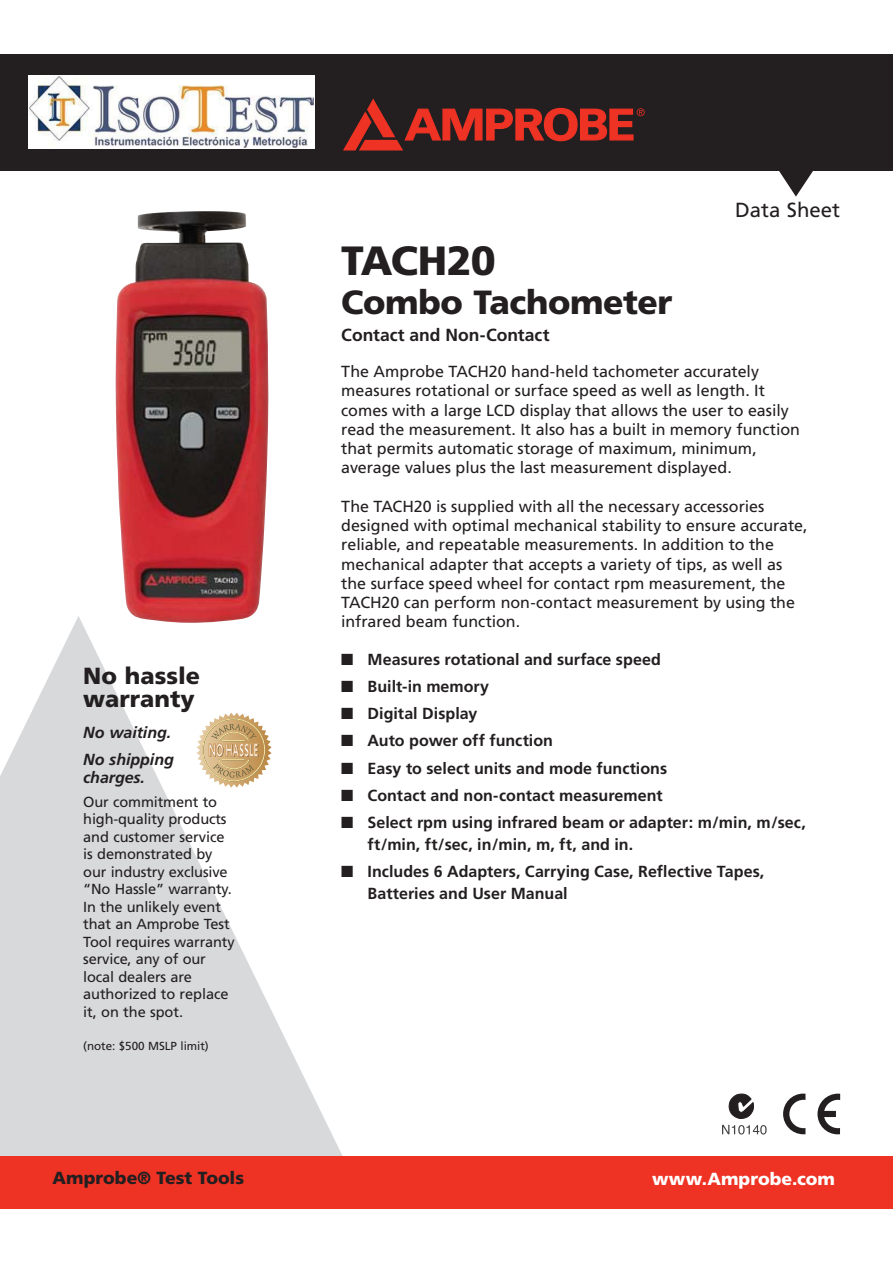
<style>
.page{position:relative;width:893px;height:1263px;background:#fff}
.page>*{position:absolute;margin:0;border:0;box-sizing:border-box;transform-origin:0 0}
.t1{font:900 40.8px "Frutiger";letter-spacing:-.025em;color:#231f20}
.t2{font:900 33.6px "Frutiger";letter-spacing:-.015em;color:#231f20}
.t3{font:900 23.4px/23.4px "Frutiger";color:#231f20}
.t4{font:20.4px "Frutiger";color:#231f20}
.t5{font:700 17.55px "Frutiger";color:#231f20}
.t6{font:900 17.55px "Frutiger";color:#231f20}
.t7{font:900 17.55px "Frutiger";letter-spacing:.005em;color:#fff}
.t8{font:16.05px/19.2px "Frutiger";color:#231f20}
.t9{font:700 16.05px/21.9px "Frutiger";color:#231f20}
.t10{font:italic 700 16.05px/27.8px "Frutiger";letter-spacing:-.005em;color:#231f20}
.t11{font:14.55px/17.5px "Frutiger";letter-spacing:-.01em;color:#231f20}
.t12{font:11.7px "Frutiger";letter-spacing:-.005em;color:#231f20}
</style>
<div class="page">
<svg style="left:0;top:616px;width:343px;height:540px;fill:#d8d9db"></svg>
<div style="left:0;top:54px;width:893px;height:117px;background:#231f20"></div>
<div style="left:0;top:1156px;width:893px;height:53px;background:#ee3224"></div>
<svg style="left:343px;top:99px;width:302px;height:52px"></svg>
<svg style="left:779px;top:171px;width:34px;height:26px"></svg>
<svg style="left:196px;top:713px;width:76px;height:75px"></svg>
<svg style="left:817px;top:1094px;width:23px;height:40px"></svg>
<svg style="left:783px;top:1094px;width:22px;height:40px"></svg>
<svg style="left:722px;top:1094px;width:44px;height:41px"></svg>
<img style="left:116px;top:211px;width:152px;height:412px">
<img style="left:28px;top:76px;width:287px;height:72px">
<h3 class="t3" style="left:83px;top:666px;width:118px">No hassle warranty</h3>
<p class="t10" style="left:83px;top:719px;width:92px">No waiting.<br>No shipping</p>
<p class="t10" style="left:83px;top:765px;width:63px">charges.</p>
<p class="t11" style="left:83px;top:794px;width:153px">Our commitment to high-quality products and customer service is demonstrated by our industry exclusive “No Hassle” warranty.<br>In the unlikely event that an Amprobe Test<br>Tool requires warranty service, any of our local dealers are authorized to replace it, on the spot.</p>
<p class="t12" style="left:83px;top:1042px;width:127px">(note: $500 MSLP limit)</p>
<p class="t4" style="left:735px;top:202px;width:106px">Data Sheet</p>
<h1 class="t1" style="left:341px;top:244px;width:156px">TACH20</h1>
<h2 class="t2" style="left:341px;top:289px;width:333px">Combo Tachometer</h2>
<p class="t5" style="left:341px;top:327px;width:210px">Contact and Non-Contact</p>
<p class="t8" style="left:341px;top:363px;width:460px">The Amprobe TACH20 hand-held tachometer accurately measures rotational or surface speed as well as length. It comes with a large LCD display that allows the user to easily read the measurement. It also has a built in memory function that permits automatic storage of maximum, minimum, average values plus the last measurement displayed.</p>
<p class="t8" style="left:341px;top:498px;width:468px">The TACH20 is supplied with all the necessary accessories designed with optimal mechanical stability to ensure accurate, reliable, and repeatable measurements. In addition to the mechanical adapter that accepts a variety of tips, as well as the surface speed wheel for contact rpm measurement, the TACH20 can perform non-contact measurement by using the infrared beam function.</p>
<p class="t9" style="left:341px;top:650px;width:321px">■ Measures rotational and surface speed</p>
<p class="t9" style="left:341px;top:677px;width:149px">■ Built-in memory</p>
<p class="t9" style="left:341px;top:704px;width:138px">■ Digital Display</p>
<p class="t9" style="left:341px;top:731px;width:213px">■ Auto power off function</p>
<p class="t9" style="left:341px;top:758px;width:327px">■ Easy to select units and mode functions</p>
<p class="t9" style="left:341px;top:785px;width:323px">■ Contact and non-contact measurement</p>
<p class="t9" style="left:368px;top:813px;width:440px;text-indent:-26px">■ Select rpm using infrared beam or adapter: m/min, m/sec, ft/min, ft/sec, in/min, m, ft, and in.</p>
<p class="t9" style="left:368px;top:862px;width:398px;text-indent:-26px">■ Includes 6 Adapters, Carrying Case, Reflective Tapes,<br>Batteries and User Manual</p>
<p class="t6" style="left:53px;top:1171px;width:193px">Amprobe® Test Tools</p>
<p class="t7" style="left:652px;top:1171px;width:185px">www.Amprobe.com</p>
</div>
